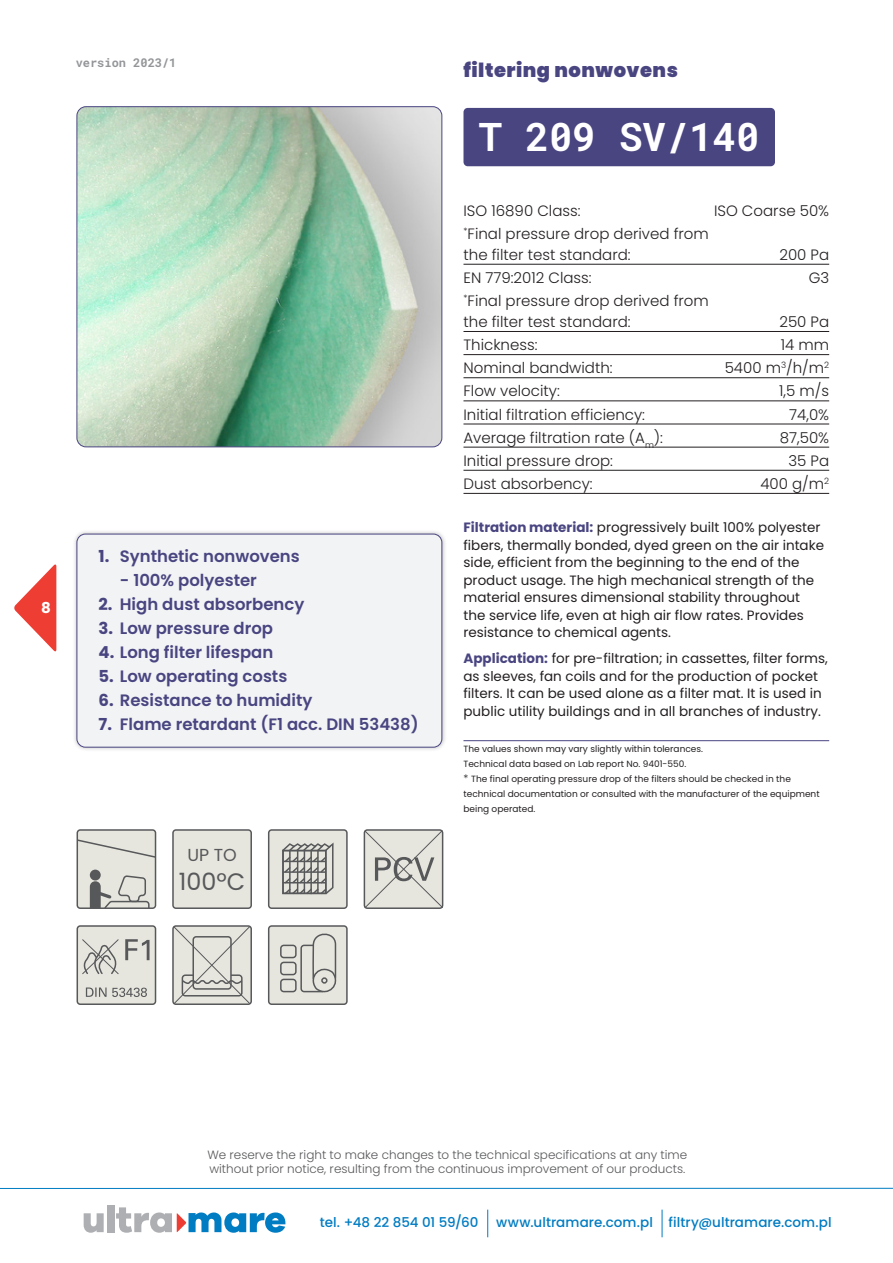
<style>
.page{position:relative;width:893px;height:1263px;background:#fff}
.page>*{position:absolute;margin:0;border:0;box-sizing:border-box;transform-origin:0 0}
.product_name{font:700 39px "Roboto Mono";color:#fff}
.t1{font:23.85px "Poppins";color:#57585a}
.t2{font:900 19.5px "Poppins";letter-spacing:.025em;color:#494581}
.t3{font:17.4px "Poppins";color:#57585a}
.t4{font:600 16.5px "Poppins";color:#494581}
.dane{font:300 15px/21px "Poppins";color:#231f20}
.dane_bez_linii{font:300 15px "Poppins";color:#231f20}
.t5{font:700 15px "Poppins";color:#fff}
.text{font:13.5px/17.5px "Poppins";color:#231f20}
.t6{font:500 13.5px "Poppins";letter-spacing:.005em;color:#007cc2}
.t7{font:300 12px/14.4px "Poppins";color:#57585a}
.t8{font:700 12px "Roboto Mono";color:#939598}
.adnotacja{font:9px/15px "Poppins";color:#231f20}
.s1{font-weight:700}
.s2{font-weight:700;color:#494581}
.s3{font-weight:300;font-size:10.5px}
</style>
<div class="page">
<svg style="left:84px;top:1213px;width:20px;height:20px"></svg>
<div style="left:107px;top:1205px;width:7px;height:27px;background:#aeafb3"></div>
<svg style="left:116px;top:1207px;width:169px;height:26px"></svg>
<svg style="left:14px;top:564px;width:42px;height:88px"></svg>
<hr style="left:0;top:1188px;width:893px;height:1px;background:#007cc2">
<svg style="left:487px;top:1209px;width:1px;height:28px"></svg>
<svg style="left:662px;top:1209px;width:1px;height:28px"></svg>
<img style="left:77px;top:107px;width:365px;height:340px">
<div style="left:77px;top:106px;width:365px;height:341px;border:1px solid #494581;border-radius:9px"></div>
<hr style="left:463px;top:264px;width:366px;height:1px;background:#231f20">
<hr style="left:463px;top:331px;width:366px;height:1px;background:#231f20">
<hr style="left:463px;top:354px;width:366px;height:1px;background:#231f20">
<hr style="left:463px;top:377px;width:366px;height:1px;background:#231f20">
<hr style="left:463px;top:401px;width:366px;height:1px;background:#231f20">
<hr style="left:463px;top:424px;width:366px;height:1px;background:#231f20">
<hr style="left:463px;top:447px;width:366px;height:1px;background:#231f20">
<hr style="left:463px;top:470px;width:366px;height:1px;background:#231f20">
<hr style="left:463px;top:493px;width:366px;height:1px;background:#231f20">
<hr style="left:463px;top:740px;width:366px;height:1px;background:#494581">
<div style="left:463px;top:108px;width:312px;height:58px;background:#494581;border-radius:4px"></div>
<div style="left:72px;top:529px;width:375px;height:223px;background:#231f20;opacity:.3"></div>
<div style="left:77px;top:534px;width:365px;height:213px;background:#f2f3f4;border-radius:9px"></div>
<div style="left:77px;top:534px;width:365px;height:213px;border:1px solid #494581;border-radius:9px"></div>
<div style="left:77px;top:830px;width:79px;height:78px;background:#e7e6de;border-radius:3px"></div>
<div style="left:77px;top:829px;width:79px;height:80px;border:2px solid #57585a;border-radius:3px"></div>
<svg style="left:77px;top:838px;width:79px;height:21px"></svg>
<div style="left:90px;top:869px;width:11px;height:11px;background:#57585a;border-radius:50%"></div>
<svg style="left:90px;top:874px;width:60px;height:35px"></svg>
<div style="left:173px;top:830px;width:78px;height:78px;background:#e7e6de;border-radius:3px"></div>
<div style="left:172px;top:829px;width:80px;height:80px;border:2px solid #57585a;border-radius:3px"></div>
<div style="left:269px;top:830px;width:78px;height:78px;background:#e7e6de;border-radius:3px"></div>
<div style="left:268px;top:829px;width:80px;height:80px;border:2px solid #57585a;border-radius:3px"></div>
<svg style="left:282px;top:842px;width:52px;height:53px"></svg>
<svg style="left:364px;top:829px;width:79px;height:80px;background:#cecec7"></svg>
<div style="left:77px;top:926px;width:79px;height:78px;background:#e7e6de;border-radius:3px"></div>
<div style="left:77px;top:925px;width:79px;height:80px;border:2px solid #57585a;border-radius:3px"></div>
<svg style="left:86px;top:987px;width:61px;height:10px"></svg>
<svg style="left:82px;top:939px;width:68px;height:36px"></svg>
<div style="left:172px;top:925px;width:80px;height:80px;border:2px solid #57585a;border-radius:3px"></div>
<svg style="left:173px;top:925px;width:78px;height:80px;background:#cecdc7"></svg>
<div style="left:269px;top:926px;width:78px;height:78px;background:#e7e6de;border-radius:3px"></div>
<div style="left:268px;top:925px;width:80px;height:80px;border:2px solid #57585a;border-radius:3px"></div>
<div style="left:280px;top:979px;width:17px;height:13px;border:2px solid #57585a;border-radius:3px"></div>
<div style="left:300px;top:945px;width:26px;height:47px;border:2px solid #57585a;border-radius:3px"></div>
<svg style="left:308px;top:933px;width:29px;height:60px"></svg>
<div style="left:280px;top:945px;width:17px;height:13px;border:2px solid #57585a;border-radius:3px"></div>
<div style="left:280px;top:962px;width:17px;height:13px;border:2px solid #57585a;border-radius:3px"></div>
<div style="left:321px;top:977px;width:7px;height:7px;border:2px solid #57585a;border-radius:50%"></div>
<p class="t5" style="left:41px;top:599px;width:11px">8</p>
<p class="t8" style="left:76px;top:54px;width:102px">version 2023/1</p>
<h3 class="t2" style="left:463px;top:59px;width:216px">filtering nonwovens</h3>
<p class="product_name" style="left:479px;top:109px;width:282px">T 209 SV/140</p>
<p class="dane_bez_linii" style="left:463px;top:202px;width:119px">ISO 16890 Class:</p>
<p class="dane_bez_linii" style="left:714px;top:202px;width:117px">ISO Coarse 50%</p>
<p class="dane" style="left:463px;top:223px;width:247px"><sup>*</sup>Final pressure drop derived from the filter test standard:</p>
<p class="dane" style="left:779px;top:244px;width:51px">200 Pa</p>
<p class="t4" style="left:99px;top:546px;width:203px"><span class="s1">1.</span> Synthetic nonwovens</p>
<p class="t4" style="left:120px;top:570px;width:139px">- 100% polyester</p>
<p class="t4" style="left:99px;top:594px;width:207px"><span class="s1">2.</span> High dust absorbency</p>
<p class="t4" style="left:99px;top:618px;width:176px"><span class="s1">3.</span> Low pressure drop</p>
<p class="t4" style="left:99px;top:642px;width:176px"><span class="s1">4.</span> Long filter lifespan</p>
<p class="t4" style="left:99px;top:666px;width:190px"><span class="s1">5.</span> Low operating costs</p>
<p class="t4" style="left:99px;top:690px;width:215px"><span class="s1">6.</span> Resistance to humidity</p>
<p class="t4" style="left:99px;top:714px;width:322px"><span class="s1">7.</span> Flame retardant (F1 acc. DIN 53438)</p>
<p class="t3" style="left:187px;top:844px;width:51px">UP TO</p>
<p class="t1" style="left:179px;top:868px;width:68px">100ºC</p>
<p class="dane_bez_linii" style="left:463px;top:269px;width:130px">EN 779:2012 Class:</p>
<p class="dane_bez_linii" style="left:809px;top:269px;width:22px">G3</p>
<p class="dane" style="left:463px;top:290px;width:247px"><sup>*</sup>Final pressure drop derived from the filter test standard:</p>
<p class="dane" style="left:779px;top:311px;width:51px">250 Pa</p>
<p class="dane" style="left:463px;top:334px;width:76px">Thickness:</p>
<p class="dane" style="left:781px;top:334px;width:50px">14 mm</p>
<p class="dane" style="left:463px;top:358px;width:151px">Nominal bandwidth:</p>
<p class="dane" style="left:725px;top:358px;width:106px">5400 m<sup>3</sup>/h/m<sup>2</sup></p>
<p class="dane" style="left:463px;top:381px;width:98px">Flow velocity:</p>
<p class="dane" style="left:779px;top:381px;width:51px">1,5 m/s</p>
<p class="dane" style="left:463px;top:404px;width:183px">Initial filtration efficiency:</p>
<p class="dane" style="left:789px;top:404px;width:41px">74,0%</p>
<p class="dane" style="left:463px;top:427px;width:201px">Average filtration rate (A<sub>m</sub>):</p>
<p class="dane" style="left:780px;top:427px;width:51px">87,50%</p>
<p class="dane" style="left:463px;top:450px;width:151px">Initial pressure drop:</p>
<p class="dane" style="left:788px;top:450px;width:42px">35 Pa</p>
<p class="dane" style="left:463px;top:473px;width:131px">Dust absorbency:</p>
<p class="dane" style="left:760px;top:473px;width:70px">400 g/m<sup>2</sup></p>
<p class="text" style="left:463px;top:518px;width:362px"><span class="s2">Filtration material:</span> progressively built 100% polyester fibers, thermally bonded, dyed green on the air intake side, efficient from the beginning to the end of the product usage. The high mechanical strength of the material ensures dimensional stability throughout the service life, even at high air flow rates. Provides resistance to chemical agents.</p>
<p class="text" style="left:463px;top:650px;width:366px"><span class="s2">Application:</span> for pre-filtration; in cassettes, filter forms, as sleeves, fan coils and for the production of pocket filters. It can be used alone as a filter mat. It is used in public utility buildings and in all branches of industry.</p>
<p class="adnotacja" style="left:463px;top:742px;width:241px">The values shown may vary slightly within tolerances.</p>
<p class="adnotacja" style="left:463px;top:757px;width:224px">Technical data based on Lab report No. 9401-550.</p>
<p class="adnotacja" style="left:463px;top:772px;width:358px"><span class="s3">*</span> The final operating pressure drop of the filters should be checked in the technical documentation or consulted with the manufacturer of the equipment being operated.</p>
<p class="t7" style="left:207px;top:1148px;width:481px">We reserve the right to make changes to the technical specifications at any time without prior notice, resulting from the continuous improvement of our products.</p>
<p class="t6" style="left:320px;top:1215px;width:160px">tel. +48 22 854 01 59/60</p>
<p class="t6" style="left:496px;top:1215px;width:337px">www.ultramare.com.pl filtry@ultramare.com.pl</p>
</div>
